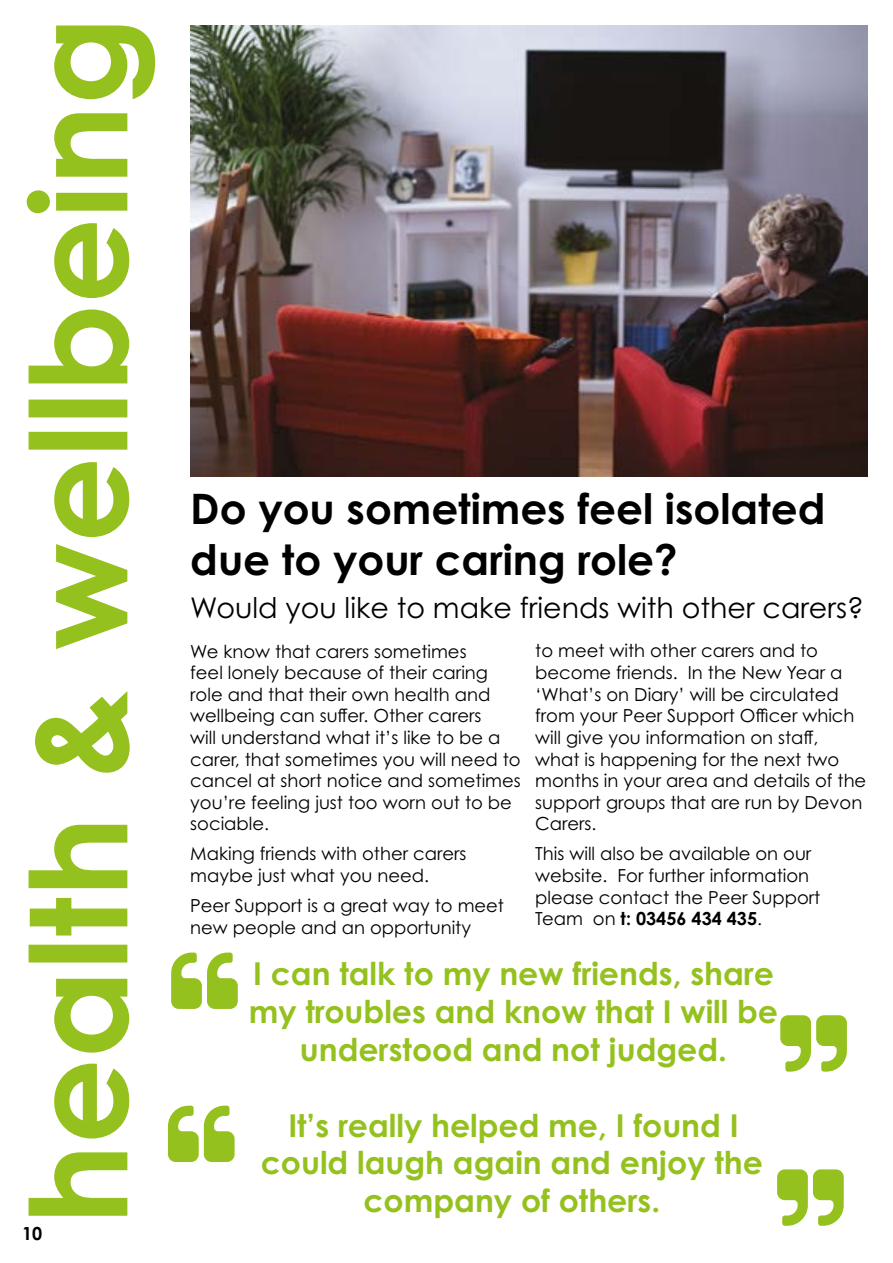
<style>
.page{position:relative;width:893px;height:1263px;background:#fff}
.page>*{position:absolute;margin:0;border:0;box-sizing:border-box;transform-origin:0 0}
.t1{font:700 42px/50.4px "Century Gothic Pro";color:#000}
.t2{font:700 31.5px/37.8px "Century Gothic Pro";color:#95c11f;text-align:center}
.t3{font:28.5px "Century Gothic Pro";color:#000}
.t4{font:18px/21.6px "Century Gothic Pro";color:#000}
.t5{font:700 18px "Century Gothic Pro";color:#000}
.s1{font-weight:700}
</style>
<div class="page">
<svg style="left:27px;top:26px;width:128px;height:1190px"></svg>
<img style="left:190px;top:26px;width:677px;height:451px">
<svg style="left:171px;top:952px;width:67px;height:57px"></svg>
<svg style="left:168px;top:1106px;width:67px;height:56px"></svg>
<svg style="left:780px;top:1015px;width:67px;height:56px"></svg>
<svg style="left:777px;top:1169px;width:67px;height:57px"></svg>
<p class="t5" style="left:22px;top:1222px;width:22px">10</p>
<h1 class="t1" style="left:190px;top:483px;width:637px">Do you sometimes feel isolated due to your caring role?</h1>
<h3 class="t3" style="left:190px;top:590px;width:675px">Would you like to make friends with other carers?</h3>
<p class="t4" style="left:190px;top:640px;width:332px">We know that carers sometimes<br>feel lonely because of their caring role and that their own health and wellbeing can suffer. Other carers<br>will understand what it’s like to be a carer, that sometimes you will need to cancel at short notice and sometimes you’re feeling just too worn out to be sociable.</p>
<p class="t4" style="left:190px;top:843px;width:278px">Making friends with other carers maybe just what you need.</p>
<p class="t4" style="left:190px;top:894px;width:315px">Peer Support is a great way to meet new people and an opportunity</p>
<p class="t4" style="left:535px;top:640px;width:333px">to meet with other carers and to become friends. In the New Year a ‘What’s on Diary’ will be circulated from your Peer Support Officer which will give you information on staff, what is happening for the next two months in your area and details of the support groups that are run by Devon<br>Carers.</p>
<p class="t4" style="left:535px;top:843px;width:287px">This will also be available on our website. For further information please contact the Peer Support<br>Team on <span class="s1">t: 03456 434 435</span>.</p>
<h2 class="t2" style="left:249px;top:954px;width:531px">I can talk to my new friends, share my troubles and know that I will be understood and not judged.</h2>
<h2 class="t2" style="left:261px;top:1105px;width:504px">It’s really helped me, I found I could laugh again and enjoy the company of others.</h2>
</div>
